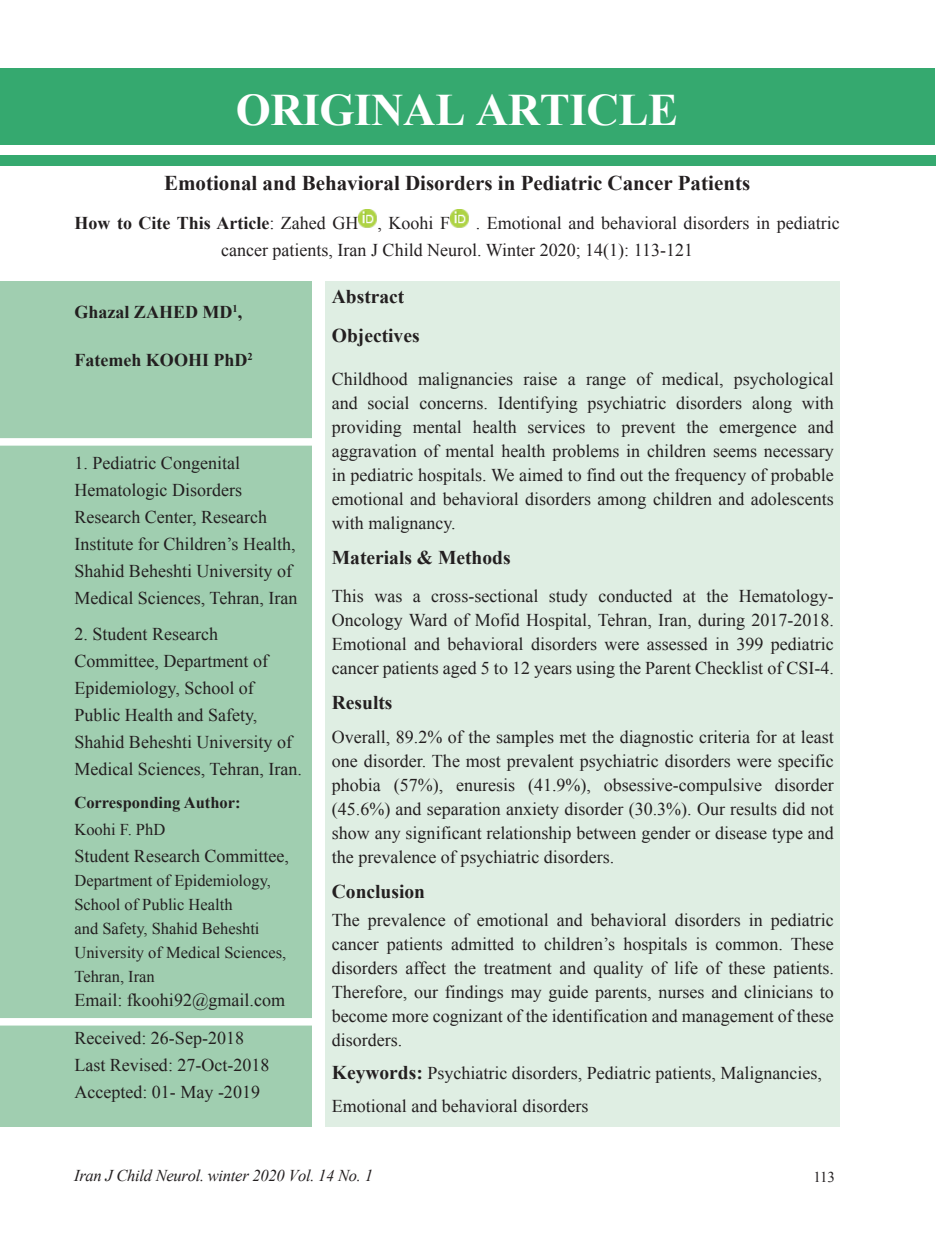
<style>
.page{position:relative;width:936px;height:1234px;background:#fff}
.page>*{position:absolute;margin:0;border:0;box-sizing:border-box;transform-origin:0 0}
.Titr1{font:700 45px "Times New Roman";letter-spacing:-.01em;color:#fff}
.t1{font:700 21px "Times New Roman";color:#231f20}
.titr2{font:700 19.5px "Times New Roman";color:#231f20}
.matn{font:18px/24px "Times New Roman";color:#231f20;text-align:justify}
.matn-2{font:700 18px "Times New Roman";color:#231f20}
.t2{font:16.5px/24px "Times New Roman";color:#231f20}
.t3{font:italic 16.5px "Times New Roman";letter-spacing:-.015em;color:#231f20}
.t4{font:700 16.5px "Times New Roman";color:#231f20}
.t5{font:15px "Times New Roman";color:#231f20}
.s1{font-weight:400}
.s2{font-weight:700;font-size:19.5px}
</style>
<div class="page">
<div style="left:325px;top:281px;width:514px;height:845px;background:#dfeee3"></div>
<div style="left:0;top:281px;width:312px;height:845px;background:#a0ceb0"></div>
<div style="left:0;top:68px;width:935px;height:77px;background:#35a96f"></div>
<div style="left:1px;top:155px;width:934px;height:11px;background:#35a96f"></div>
<div style="left:0;top:438px;width:312px;height:7px;background:#fff"></div>
<div style="left:0;top:1017px;width:312px;height:8px;background:#fff"></div>
<img style="left:358px;top:209px;width:19px;height:19px">
<img style="left:450px;top:209px;width:19px;height:19px">
<p class="Titr1" style="left:236px;top:77px;width:444px">ORIGINAL ARTICLE</p>
<p class="t1" style="left:164px;top:168px;width:587px">Emotional and Behavioral Disorders in Pediatric Cancer Patients</p>
<p class="matn-2" style="left:74px;top:210px;width:377px">How to Cite This Article<span class="s1">: Zahed GH , Koohi F</span></p>
<p class="matn" style="left:221px;top:209px;width:620px;line-height:27px;text-indent:255px">. Emotional and behavioral disorders in pediatric cancer patients, Iran J Child Neurol. Winter 2020; 14(1): 113-121</p>
<p class="matn-2" style="left:74px;top:298px;width:169px">Ghazal ZAHED MD<sup>1</sup>,</p>
<p class="matn-2" style="left:74px;top:346px;width:180px">Fatemeh KOOHI PhD<sup>2</sup></p>
<p class="matn" style="left:74px;top:448px;width:224px;line-height:27px;text-align:left">1. Pediatric Congenital<br>Hematologic Disorders<br>Research Center, Research<br>Institute for Children’s Health,<br>Shahid Beheshti University of<br>Medical Sciences, Tehran, Iran</p>
<p class="matn" style="left:74px;top:619px;width:229px;line-height:27px;text-align:left">2. Student Research<br>Committee, Department of<br>Epidemiology, School of<br>Public Health and Safety,<br>Shahid Beheshti University of<br>Medical Sciences, Tehran, Iran.</p>
<p class="t4" style="left:74px;top:790px;width:168px">Corresponding Author:</p>
<p class="t2" style="left:74px;top:816px;width:92px">Koohi F. PhD</p>
<p class="matn" style="left:74px;top:843px;width:216px">Student Research Committee,</p>
<p class="t2" style="left:74px;top:867px;width:213px">Department of Epidemiology,<br>School of Public Health<br>and Safety, Shahid Beheshti<br>University of Medical Sciences,<br>Tehran, Iran</p>
<p class="matn" style="left:74px;top:987px;width:212px">Email: fkoohi92@gmail.com</p>
<p class="matn" style="left:74px;top:1024px;width:171px">Received: 26-Sep-2018</p>
<p class="matn" style="left:74px;top:1051px;width:196px">Last Revised: 27-Oct-2018</p>
<p class="matn" style="left:74px;top:1078px;width:187px">Accepted: 01- May -2019</p>
<p class="titr2" style="left:332px;top:282px;width:74px">Abstract</p>
<p class="titr2" style="left:332px;top:321px;width:89px">Objectives</p>
<p class="matn" style="left:332px;top:367px;width:503px">Childhood malignancies raise a range of medical, psychological and social concerns. Identifying psychiatric disorders along with providing mental health services to prevent the emergence and aggravation of mental health problems in children seems necessary in pediatric hospitals. We aimed to find out the frequency of probable emotional and behavioral disorders among children and adolescents with malignancy.</p>
<p class="titr2" style="left:332px;top:543px;width:180px">Materials &amp; Methods</p>
<p class="matn" style="left:332px;top:583px;width:503px">This was a cross-sectional study conducted at the Hematology-Oncology Ward of Mofid Hospital, Tehran, Iran, during 2017-2018.<br>Emotional and behavioral disorders were assessed in 399 pediatric cancer patients aged 5 to 12 years using the Parent Checklist of CSI-4.</p>
<p class="titr2" style="left:332px;top:688px;width:62px">Results</p>
<p class="matn" style="left:332px;top:724px;width:503px">Overall, 89.2% of the samples met the diagnostic criteria for at least one disorder. The most prevalent psychiatric disorders were specific phobia (57%), enuresis (41.9%), obsessive-compulsive disorder (45.6%) and separation anxiety disorder (30.3%). Our results did not show any significant relationship between gender or disease type and the prevalence of psychiatric disorders.</p>
<p class="titr2" style="left:332px;top:877px;width:95px">Conclusion</p>
<p class="matn" style="left:332px;top:907px;width:503px">The prevalence of emotional and behavioral disorders in pediatric cancer patients admitted to children’s hospitals is common. These disorders affect the treatment and quality of life of these patients.<br>Therefore, our findings may guide parents, nurses and clinicians to become more cognizant of the identification and management of these disorders.</p>
<p class="matn" style="left:332px;top:1056px;width:491px;line-height:33px"><span class="s2">Keywords:</span> Psychiatric disorders, Pediatric patients, Malignancies,<br>Emotional and behavioral disorders</p>
<p class="t3" style="left:74px;top:1163px;width:300px">Iran J Child Neurol. winter 2020 Vol. 14 No. 1</p>
<p class="t5" style="left:813px;top:1166px;width:23px">113</p>
</div>
